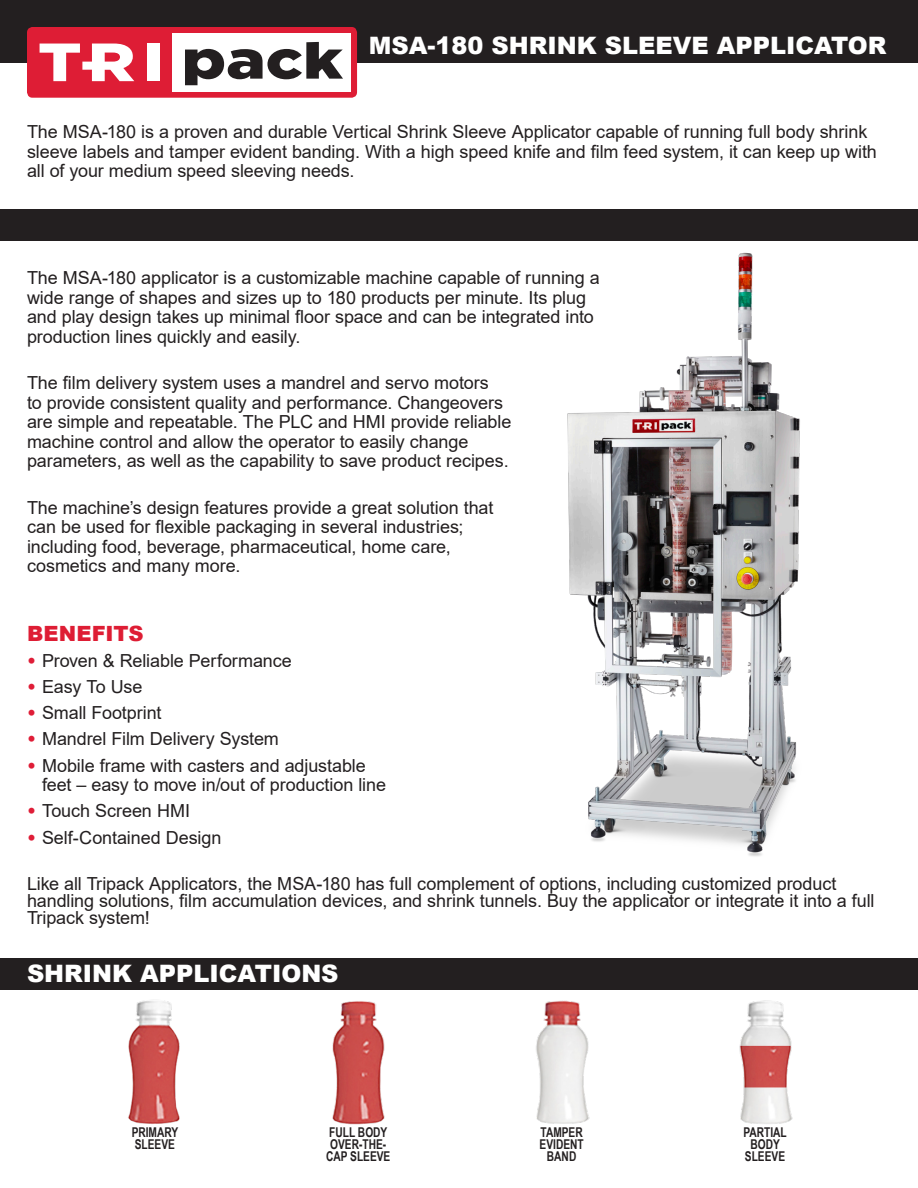
<style>
.page{position:relative;width:918px;height:1188px;background:#fff}
.page>*{position:absolute;margin:0;border:0;box-sizing:border-box;transform-origin:0 0}
.t1{font:900 24px "Arial";color:#fff}
.t2{font:900 21px "Arial";letter-spacing:.005em;color:#de1d34}
.t3{font:18px/19.5px "Arial";letter-spacing:-.005em;color:#231f20}
.t4{font:700 13.5px/12px "Arial Narrow";color:#231f20;text-align:center;scale:.92 1}
.s1{font-weight:900;color:#df1d37}
</style>
<div class="page">
<div style="left:0;top:0;width:918px;height:62px;background:#231f20"></div>
<div style="left:0;top:958px;width:918px;height:32px;background:#231f20"></div>
<img style="left:567px;top:252px;width:233px;height:605px">
<div style="left:27px;top:27px;width:330px;height:71px;background:#de1d35;border-radius:6px"></div>
<svg style="left:40px;top:44px;width:94px;height:37px"></svg>
<div style="left:147px;top:44px;width:13px;height:37px;background:#fff"></div>
<div style="left:173px;top:33px;width:178px;height:59px;background:#fff"></div>
<svg style="left:185px;top:42px;width:158px;height:43px"></svg>
<img style="left:128px;top:1000px;width:52px;height:124px">
<img style="left:536px;top:1000px;width:54px;height:124px">
<img style="left:739px;top:1000px;width:54px;height:124px">
<img style="left:332px;top:1001px;width:53px;height:124px">
<hr style="left:917px;top:1010px;width:1px;height:178px;background:#de1d35">
<div style="left:0;top:210px;width:918px;height:31px;background:#231f20"></div>
<p class="t1" style="left:369px;top:28px;width:519px">MSA-180 SHRINK SLEEVE APPLICATOR</p>
<p class="t3" style="left:27px;top:122px;width:851px">The MSA-180 is a proven and durable Vertical Shrink Sleeve Applicator capable of running full body shrink sleeve labels and tamper evident banding. With a high speed knife and film feed system, it can keep up with all of your medium speed sleeving needs.</p>
<p class="t3" style="left:27px;top:268px;width:574px">The MSA-180 applicator is a customizable machine capable of running a wide range of shapes and sizes up to 180 products per minute. Its plug and play design takes up minimal floor space and can be integrated into production lines quickly and easily.</p>
<p class="t3" style="left:27px;top:373px;width:486px">The film delivery system uses a mandrel and servo motors<br>to provide consistent quality and performance. Changeovers are simple and repeatable. The PLC and HMI provide reliable machine control and allow the operator to easily change parameters, as well as the capability to save product recipes.</p>
<p class="t3" style="left:27px;top:498px;width:468px">The machine’s design features provide a great solution that can be used for flexible packaging in several industries; including food, beverage, pharmaceutical, home care, cosmetics and many more.</p>
<p class="t2" style="left:27px;top:618px;width:118px">BENEFITS</p>
<p class="t3" style="left:27px;top:650px;width:266px"><span class="s1">•</span> Proven &amp; Reliable Performance</p>
<p class="t3" style="left:27px;top:677px;width:117px"><span class="s1">•</span> Easy To Use</p>
<p class="t3" style="left:27px;top:703px;width:136px"><span class="s1">•</span> Small Footprint</p>
<p class="t3" style="left:27px;top:729px;width:253px"><span class="s1">•</span> Mandrel Film Delivery System</p>
<p class="t3" style="left:42px;top:755px;width:346px;text-indent:-15px"><span class="s1">•</span> Mobile frame with casters and adjustable feet – easy to move in/out of production line</p>
<p class="t3" style="left:27px;top:801px;width:165px"><span class="s1">•</span> Touch Screen HMI</p>
<p class="t3" style="left:27px;top:827px;width:196px"><span class="s1">•</span> Self-Contained Design</p>
<p class="t3" style="left:27px;top:875px;width:849px;line-height:17.2px">Like all Tripack Applicators, the MSA-180 has full complement of options, including customized product handling solutions, film accumulation devices, and shrink tunnels. Buy the applicator or integrate it into a full<br>Tripack system!</p>
<p class="t1" style="left:27px;top:956px;width:313px">SHRINK APPLICATIONS</p>
<p class="t4" style="left:326px;top:1125px;width:71px">FULL BODY<br>OVER-THE-<br>CAP SLEEVE</p>
<p class="t4" style="left:132px;top:1125px;width:52px;text-align:left">PRIMARY<br>SLEEVE</p>
<p class="t4" style="left:540px;top:1125px;width:49px">TAMPER<br>EVIDENT<br>BAND</p>
<p class="t4" style="left:743px;top:1125px;width:49px">PARTIAL<br>BODY<br>SLEEVE</p>
</div>
